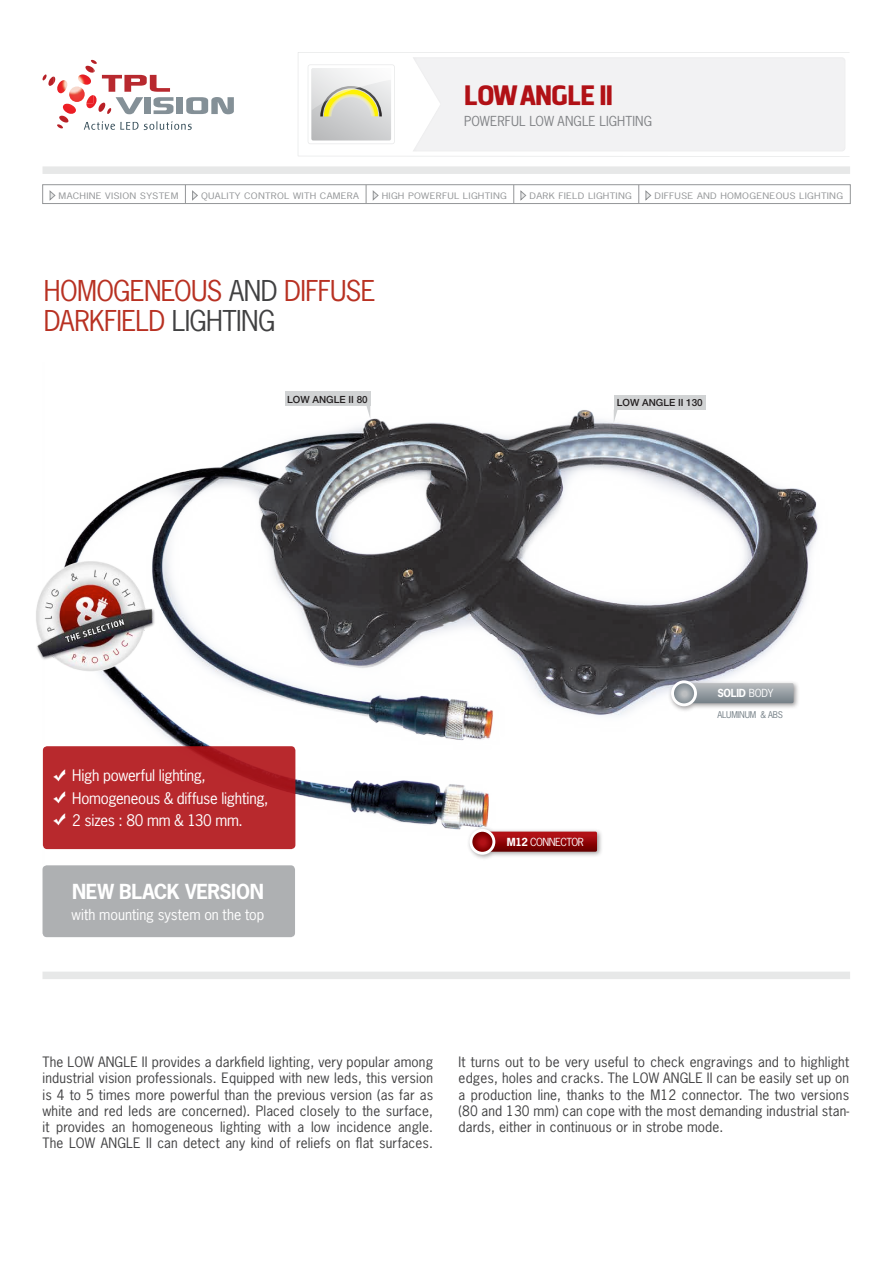
<style>
.page{position:relative;width:893px;height:1263px;background:#fff}
.page>*{position:absolute;margin:0;border:0;box-sizing:border-box;transform-origin:0 0}
.t1{font:700 28.65px "Dyno";letter-spacing:-.02em;color:#b11116}
.t2{font:27px "News Gothic Std";letter-spacing:-.03em;color:#b83122}
.t3{font:700 19.5px "News Gothic Std";letter-spacing:-.02em;color:#fff}
.t4{font:15px/22.5px "News Gothic Std";letter-spacing:-.015em;color:#fff}
.t5{font:14.25px "News Gothic Std";color:#fff}
.t6{font:13.5px/16.2px "News Gothic Std";letter-spacing:.01em;color:#414142;text-align:justify}
.t7{font:13.05px "News Gothic Std";letter-spacing:.01em;color:#808285}
.t8{font:10.5px "News Gothic Std";color:#fff}
.t9{font:700 10.5px "News Gothic Std";letter-spacing:-.025em;color:#fff}
.t10{font:500 9.9px "Helvetica Neue LT";color:#231f20}
.t11{font:8.7px "News Gothic Std";color:#727d84}
.t12{font:8.4px "News Gothic Std";letter-spacing:.025em;color:#949698;scale:1.25 1}
.s1{color:#414142}
.s2{font-weight:700}
.s3{font-weight:400}
</style>
<div class="page">
<img style="left:43px;top:391px;width:775px;height:476px">
<div style="left:43px;top:971px;width:807px;height:8px;background:#e7e8e8"></div>
<div style="left:43px;top:746px;width:252px;height:103px;background:#b8292d;border-radius:4px"></div>
<img style="left:53px;top:769px;width:13px;height:13px">
<img style="left:53px;top:791px;width:13px;height:13px">
<img style="left:53px;top:813px;width:13px;height:13px">
<svg style="left:42px;top:60px;width:192px;height:70px"></svg>
<div style="left:43px;top:166px;width:807px;height:8px;background:#e7e8e8"></div>
<svg style="left:298px;top:52px;width:551px;height:104px"></svg>
<div style="left:413px;top:57px;width:432px;height:94px;background:#f2f2f3"></div>
<svg style="left:308px;top:64px;width:87px;height:80px"></svg>
<div style="left:668px;top:677px;width:132px;height:35px;background:#231f20;opacity:.45"></div>
<svg style="left:691px;top:683px;width:103px;height:20px"></svg>
<svg style="left:672px;top:682px;width:23px;height:23px"></svg>
<div style="left:671px;top:680px;width:26px;height:26px;border:3px solid #fff;border-radius:50%"></div>
<div style="left:466px;top:826px;width:137px;height:35px;background:#231f20;opacity:.45"></div>
<svg style="left:490px;top:832px;width:107px;height:20px"></svg>
<svg style="left:471px;top:830px;width:23px;height:23px"></svg>
<div style="left:469px;top:829px;width:26px;height:26px;border:3px solid #fff;border-radius:50%"></div>
<div style="left:43px;top:865px;width:252px;height:72px;background:#aeb0b2;border-radius:4px"></div>
<img style="left:36px;top:558px;width:123px;height:121px">
<svg style="left:50px;top:191px;width:5px;height:9px"></svg>
<svg style="left:185px;top:187px;width:1px;height:15px"></svg>
<svg style="left:192px;top:191px;width:6px;height:9px"></svg>
<svg style="left:366px;top:187px;width:1px;height:15px"></svg>
<svg style="left:373px;top:191px;width:5px;height:9px"></svg>
<svg style="left:513px;top:187px;width:1px;height:15px"></svg>
<svg style="left:521px;top:191px;width:5px;height:9px"></svg>
<svg style="left:638px;top:187px;width:1px;height:15px"></svg>
<svg style="left:646px;top:191px;width:5px;height:9px"></svg>
<div style="left:43px;top:185px;width:807px;height:19px;border:1px solid #949698"></div>
<div style="left:285px;top:392px;width:85px;height:14px;background:#d1d3d4"></div>
<svg style="left:366px;top:406px;width:4px;height:13px"></svg>
<div style="left:614px;top:395px;width:92px;height:14px;background:#d1d3d4"></div>
<svg style="left:614px;top:409px;width:4px;height:14px"></svg>
<h1 class="t1" style="left:464px;top:78px;width:150px">LOWANGLE II</h1>
<p class="t7" style="left:464px;top:113px;width:190px">POWERFUL LOW ANGLE LIGHTING</p>
<p class="t12" style="left:59px;top:190px;width:22px">machine</p>
<p class="t12" style="left:105px;top:190px;width:17px">vision</p>
<p class="t12" style="left:140px;top:190px;width:22px">system</p>
<p class="t12" style="left:201px;top:190px;width:16px">qualit</p>
<p class="t12" style="left:235px;top:190px;width:19px">y cont</p>
<p class="t12" style="left:271px;top:190px;width:24px">rol with</p>
<p class="t12" style="left:320px;top:190px;width:12px">came</p>
<p class="t12" style="left:347px;top:190px;width:11px">ra</p>
<p class="t12" style="left:382px;top:190px;width:6px">high</p>
<p class="t12" style="left:408px;top:190px;width:7px">powe</p>
<p class="t12" style="left:436px;top:190px;width:27px">rful lighting</p>
<p class="t12" style="left:529px;top:190px;width:53px">dark field lighting</p>
<p class="t12" style="left:654px;top:190px;width:60px">diffuse and homogeneo</p>
<p class="t12" style="left:783px;top:190px;width:19px">us lighting</p>
<h2 class="t2" style="left:44px;top:274px;width:34px">Homogeneo</h2>
<h2 class="t2" style="left:191px;top:274px;width:183px">us <span class="s1">and</span> diffuse</h2>
<h2 class="t2" style="left:44px;top:304px;width:142px">darkfield <span class="s1">lighting</span></h2>
<p class="t10" style="left:287px;top:393px;width:82px">LOW ANGLE II 80</p>
<p class="t4" style="left:72px;top:764px;width:198px">High powerful lighting,<br>Homogeneous &amp; diffuse lighting,<br>2 sizes : 80 mm &amp; 130 mm.</p>
<h3 class="t3" style="left:72px;top:879px;width:193px">NEW BLACK VERSION</h3>
<p class="t5" style="left:72px;top:905px;width:194px">with mounting system on the top</p>
<p class="t10" style="left:617px;top:397px;width:88px">LOW ANGLE II 130</p>
<p class="t8" style="left:507px;top:835px;width:37px"><span class="s2">M12</span> conne</p>
<p class="t8" style="left:560px;top:835px;width:25px">ctor</p>
<p class="t9" style="left:717px;top:686px;width:58px">solid <span class="s3">body</span></p>
<p class="t11" style="left:717px;top:709px;width:62px">aluminum &amp; ABS</p>
<p class="t6" style="left:43px;top:1054px;width:392px">The LOW ANGLE II provides a darkfield lighting, very popular among industrial vision professionals. Equipped with new leds, this version is 4 to 5 times more powerful than the previous version (as far as white and red leds are concerned). Placed closely to the surface, it provides an homogeneous lighting with a low incidence angle.<br>The LOW ANGLE II can detect any kind of reliefs on flat surfaces.</p>
<p class="t6" style="left:459px;top:1054px;width:392px">It turns out to be very useful to check engravings and to highlight edges, holes and cracks. The LOW ANGLE II can be easily set up on a production line, thanks to the M12 connector. The two versions (80 and 130 mm) can cope with the most demanding industrial stan&shy;dards, either in continuous or in strobe mode.</p>
</div>
